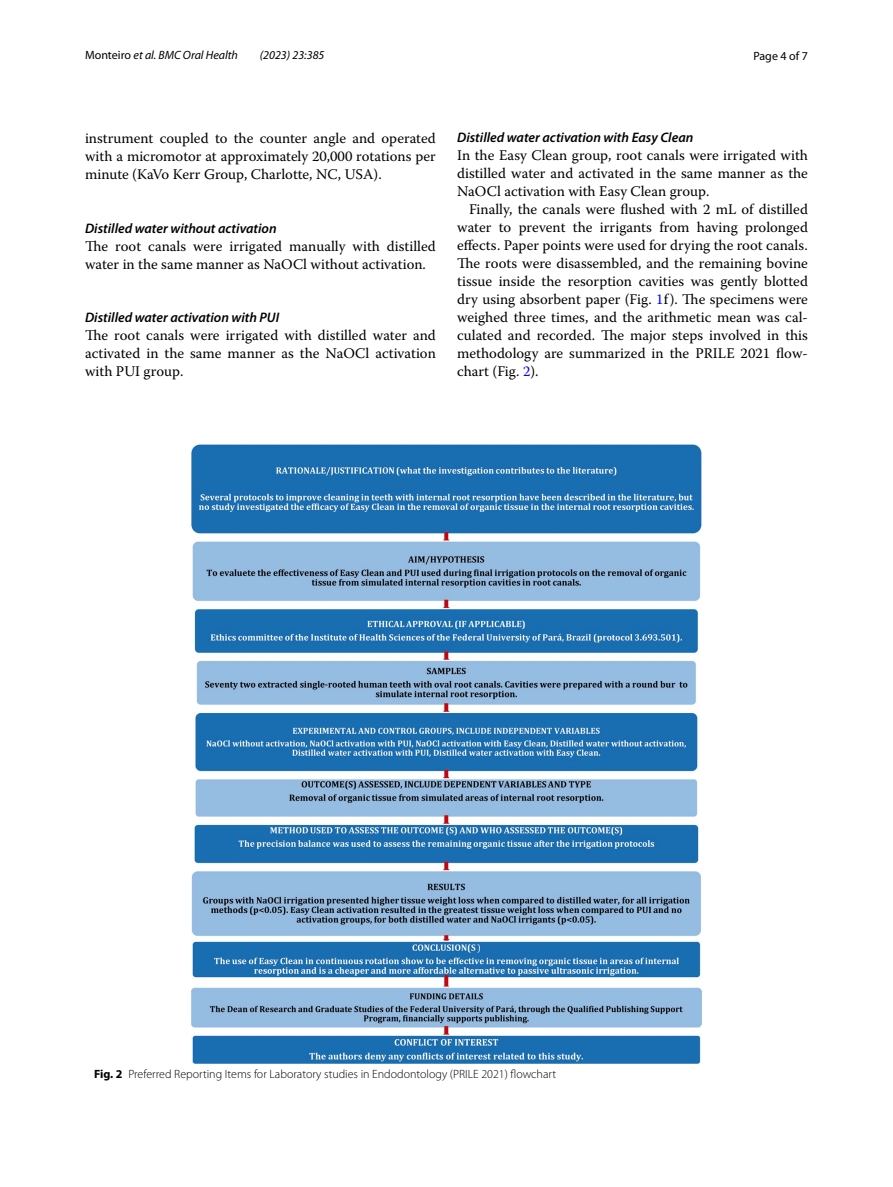
<style>
.page{position:relative;width:893px;height:1187px;background:#fff}
.page>*{position:absolute;margin:0;border:0;box-sizing:border-box;transform-origin:0 0}
.t1{font:14.7px/18px "Warnock Pro";color:#000;text-align:justify}
.t2{font:italic 600 13.8px "Myriad Pro";color:#000}
.t3{font:300 12px "Myriad Pro";color:#000}
.t4{font:italic 12px "Myriad Pro";color:#000}
.t5{font:12px "Myriad Pro";color:#000}
.s1{font-style:normal}
.s2{color:#00f}
.s3{font-weight:700}
</style>
<div class="page">
<img style="left:191px;top:444px;width:511px;height:619px">
<p class="t4" style="left:85px;top:48px;width:154px"><span class="s1">Monteiro</span> et al. BMC Oral Health</p>
<p class="t4" style="left:260px;top:48px;width:66px">(2023) 23:385</p>
<p class="t5" style="left:753px;top:48px;width:56px">Page 4 of 7</p>
<p class="t1" style="left:85px;top:128px;width:352px">instrument coupled to the counter angle and operated with a micromotor at approximately 20,000 rotations per minute (KaVo Kerr Group, Charlotte, NC, USA).</p>
<p class="t2" style="left:85px;top:219px;width:193px">Distilled water without activation</p>
<p class="t1" style="left:85px;top:236px;width:352px">The root canals were irrigated manually with distilled water in the same manner as NaOCl without activation.</p>
<p class="t2" style="left:85px;top:309px;width:196px">Distilled water activation with PUI</p>
<p class="t1" style="left:85px;top:326px;width:352px">The root canals were irrigated with distilled water and activated in the same manner as the NaOCl activation with PUI group.</p>
<p class="t2" style="left:457px;top:129px;width:238px">Distilled water activation with Easy Clean</p>
<p class="t1" style="left:457px;top:146px;width:352px">In the Easy Clean group, root canals were irrigated with distilled water and activated in the same manner as the NaOCl activation with Easy Clean group.</p>
<p class="t1" style="left:457px;top:200px;width:352px;text-indent:12px">Finally, the canals were flushed with 2 mL of distilled water to prevent the irrigants from having prolonged effects. Paper points were used for drying the root canals.<br>The roots were disassembled, and the remaining bovine tissue inside the resorption cavities was gently blotted dry using absorbent paper (Fig. <span class="s2">1</span>f). The specimens were weighed three times, and the arithmetic mean was cal&shy;culated and recorded. The major steps involved in this methodology are summarized in the PRILE 2021 flow&shy;chart (Fig. <span class="s2">2</span>).</p>
<p class="t3" style="left:94px;top:1067px;width:464px"><span class="s3">Fig. 2</span> Preferred Reporting Items for Laboratory studies in Endodontology (PRILE 2021) flowchart</p>
</div>
